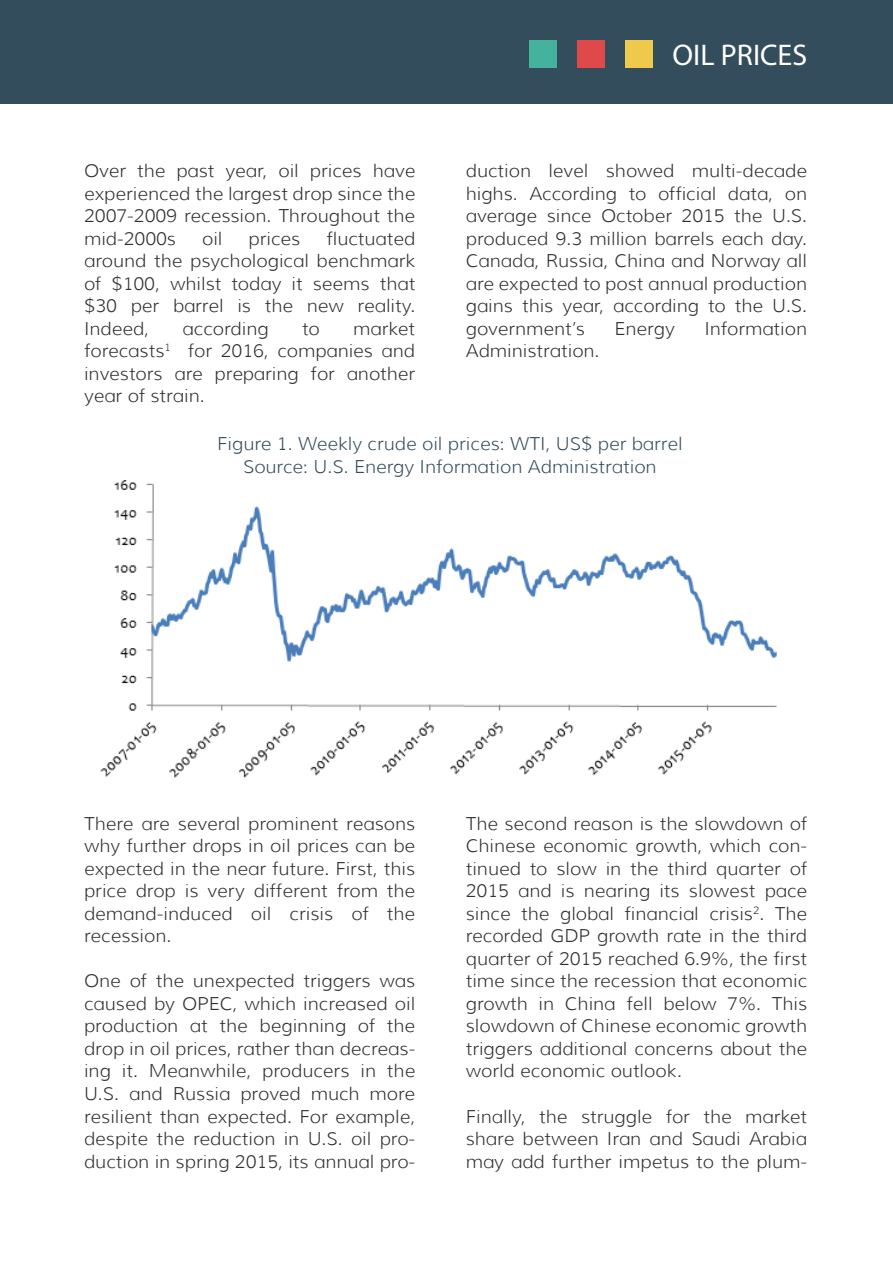
<style>
.page{position:relative;width:893px;height:1263px;background:#fff}
.page>*{position:absolute;margin:0;border:0;box-sizing:border-box;transform-origin:0 0}
.t1{font:30px "Myriad Pro";color:#fff}
.t2{font:300 18px/22.5px "Muli";color:#303030;text-align:justify}
.t3{font:300 18px/22.5px "Muli";color:#344d5c;text-align:center}
</style>
<div class="page">
<div style="left:0;top:0;width:893px;height:104px;background:#344d5c"></div>
<div style="left:626px;top:40px;width:27px;height:27px;background:#efc94c"></div>
<div style="left:578px;top:40px;width:27px;height:27px;background:#df4949"></div>
<div style="left:529px;top:40px;width:27px;height:27px;background:#44b29d"></div>
<img style="left:100px;top:480px;width:677px;height:298px">
<p class="t2" style="left:84px;top:160px;width:333px">Over the past year, oil prices have experienced the largest drop since the 2007-2009 recession. Throughout the mid-2000s</p>
<p class="t2" style="left:84px;top:227px;width:333px;text-indent:242px">fluctuated around the psychological benchmark of $100, whilst today it seems that $30 per barrel is the new reality.<br>Indeed,</p>
<p class="t2" style="left:202px;top:227px;width:22px">oil</p>
<p class="t2" style="left:249px;top:227px;width:53px">prices</p>
<p class="t2" style="left:84px;top:317px;width:333px;text-indent:269px">market forecasts<sup>1</sup> for 2016, companies and investors are preparing for another year of strain.</p>
<p class="t2" style="left:183px;top:317px;width:88px">according</p>
<p class="t2" style="left:302px;top:317px;width:19px">to</p>
<h1 class="t1" style="left:673px;top:36px;width:136px">OIL PRICES</h1>
<p class="t2" style="left:466px;top:160px;width:343px">duction level showed multi-decade highs. According to official data, on average since October 2015 the U.S. produced 9.3 million barrels each day.<br>Canada, Russia, China and Norway all are expected to post annual production gains this year, according to the U.S. government’s</p>
<p class="t2" style="left:614px;top:317px;width:62px">Energy</p>
<p class="t2" style="left:704px;top:317px;width:104px">Information</p>
<p class="t2" style="left:466px;top:340px;width:135px">Administration.</p>
<p class="t3" style="left:217px;top:432px;width:467px">Figure 1. Weekly crude oil prices: WTI, US$ per barrel<br>Source: U.S. Energy Information Administration</p>
<p class="t2" style="left:84px;top:812px;width:333px">There are several prominent reasons why further drops in oil prices can be expected in the near future. First, this price drop is very different from the demand-induced oil crisis of the recession.</p>
<p class="t2" style="left:84px;top:970px;width:333px">One of the unexpected triggers was caused by OPEC, which increased oil production at the beginning of the drop in oil prices, rather than decreas&shy;ing it. Meanwhile, producers in the U.S. and Russia proved much more resilient than expected. For example, despite the reduction in U.S. oil pro&shy;duction in spring 2015, its annual pro-</p>
<p class="t2" style="left:466px;top:812px;width:343px">The second reason is the slowdown of Chinese economic growth, which con&shy;tinued to slow in the third quarter of 2015 and is nearing its slowest pace since the global financial crisis<sup>2</sup>. The recorded GDP growth rate in the third quarter of 2015 reached 6.9%, the first time since the recession that economic growth in China fell below 7%. This slowdown of Chinese economic growth triggers additional concerns about the world economic outlook.</p>
<p class="t2" style="left:466px;top:1105px;width:343px">Finally, the struggle for the market share between Iran and Saudi Arabia may add further impetus to the plum-</p>
</div>
